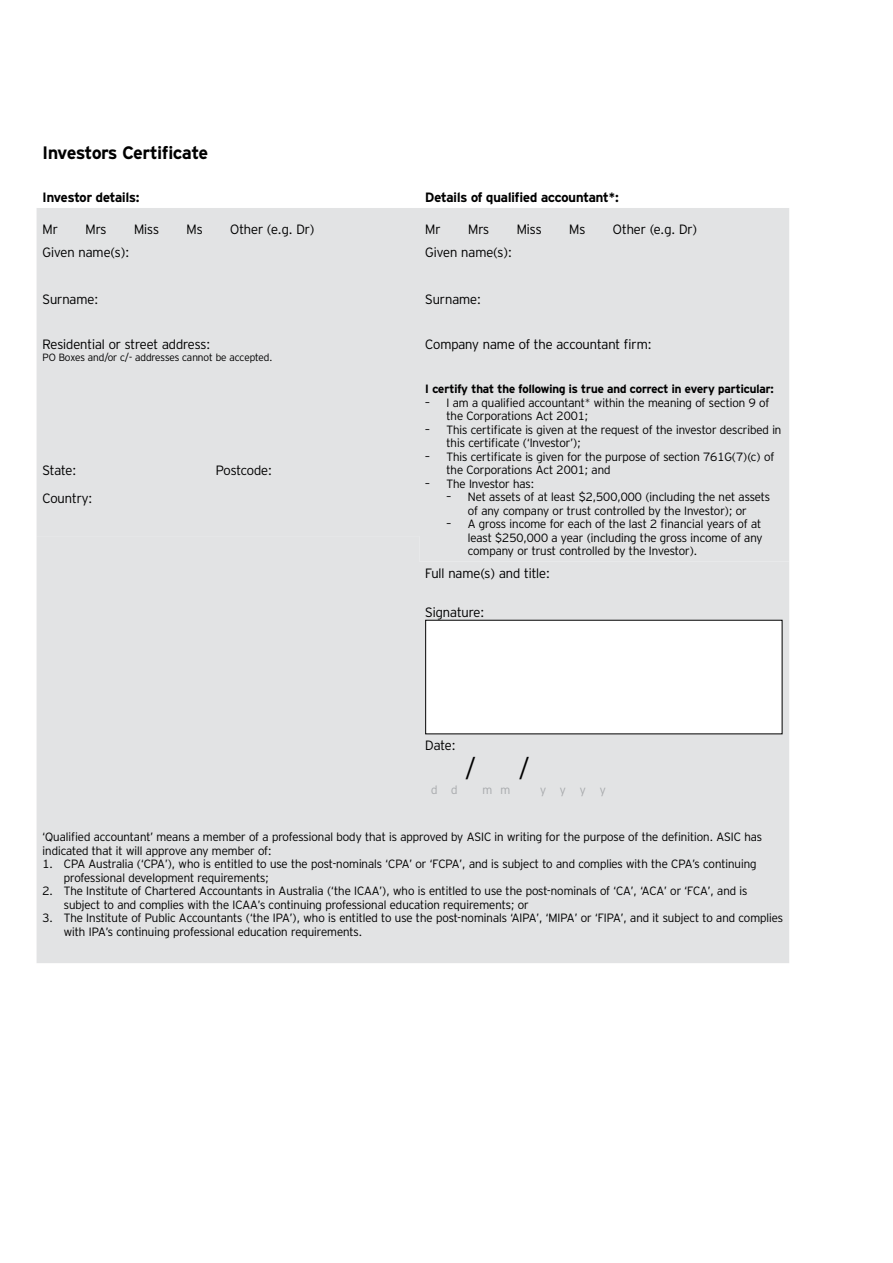
<style>
.page{position:relative;width:893px;height:1263px;background:#fff}
.page>*{position:absolute;margin:0;border:0;box-sizing:border-box;transform-origin:0 0}
.t1{font:300 25.5px "Invesco Interstate";color:#000}
.t2{font:700 18px "Invesco Interstate";letter-spacing:-.005em;color:#000}
.t3{font:300 13.5px "Invesco Interstate";color:#000}
.t4{font:700 13.5px "Invesco Interstate";color:#000}
.t5{font:300 12px/13.5px "Invesco Interstate";color:#000}
.t6{font:700 12px "Invesco Interstate";color:#000}
.t7{font:300 12px "Invesco Interstate";color:#a7a9ac}
.t8{font:300 10.5px "Invesco Interstate";letter-spacing:-.005em;color:#000}
</style>
<div class="page">
<div style="left:37px;top:208px;width:752px;height:328px;background:#e2e3e4"></div>
<div style="left:37px;top:536px;width:752px;height:427px;background:#e2e3e4"></div>
<div style="left:426px;top:620px;width:356px;height:114px;background:#fff"></div>
<h2 class="t2" style="left:43px;top:142px;width:167px">Investors Certificate</h2>
<p class="t4" style="left:43px;top:189px;width:99px">Investor details:</p>
<p class="t4" style="left:425px;top:189px;width:195px">Details of qualified accountant*:</p>
<p class="t3" style="left:43px;top:221px;width:17px">Mr</p>
<p class="t3" style="left:85px;top:221px;width:22px">Mrs</p>
<p class="t3" style="left:134px;top:221px;width:26px">Miss</p>
<p class="t3" style="left:187px;top:221px;width:18px">Ms</p>
<p class="t3" style="left:230px;top:221px;width:86px">Other (e.g. Dr)</p>
<p class="t3" style="left:425px;top:221px;width:17px">Mr</p>
<p class="t3" style="left:468px;top:221px;width:22px">Mrs</p>
<p class="t3" style="left:517px;top:221px;width:26px">Miss</p>
<p class="t3" style="left:569px;top:221px;width:18px">Ms</p>
<p class="t3" style="left:613px;top:221px;width:86px">Other (e.g. Dr)</p>
<p class="t3" style="left:43px;top:244px;width:88px">Given name(s):</p>
<p class="t3" style="left:425px;top:244px;width:88px">Given name(s):</p>
<p class="t3" style="left:43px;top:291px;width:57px">Surname:</p>
<p class="t3" style="left:425px;top:291px;width:57px">Surname:</p>
<p class="t3" style="left:43px;top:336px;width:169px">Residential or street address:</p>
<p class="t8" style="left:43px;top:351px;width:231px">PO Boxes and/or c/- addresses cannot be accepted.</p>
<p class="t3" style="left:425px;top:336px;width:228px">Company name of the accountant firm:</p>
<p class="t6" style="left:425px;top:382px;width:350px">I certify that the following is true and correct in every particular:</p>
<p class="t5" style="left:447px;top:396px;width:324px;text-indent:-21px">— I am a qualified accountant* within the meaning of section 9 of the Corporations Act 2001;</p>
<p class="t5" style="left:447px;top:423px;width:336px;text-indent:-21px">— This certificate is given at the request of the investor described in this certificate (‘Investor’);</p>
<p class="t5" style="left:447px;top:450px;width:329px;text-indent:-21px">— This certificate is given for the purpose of section 761G(7)(c) of the Corporations Act 2001; and</p>
<p class="t5" style="left:425px;top:477px;width:110px">— The Investor has:</p>
<p class="t5" style="left:447px;top:490px;width:325px;text-align:center">— Net assets of at least $2,500,000 (including the net assets of any company or trust controlled by the Investor); or</p>
<p class="t5" style="left:468px;top:517px;width:296px;text-align:justify;text-indent:-21px">— A gross income for each of the last 2 financial years of at least $250,000 a year (including the gross income of any company or trust controlled by the Investor).</p>
<p class="t3" style="left:43px;top:462px;width:35px">State:</p>
<p class="t3" style="left:216px;top:462px;width:58px">Postcode:</p>
<p class="t3" style="left:43px;top:490px;width:51px">Country:</p>
<p class="t3" style="left:425px;top:565px;width:126px">Full name(s) and title:</p>
<p class="t3" style="left:425px;top:604px;width:61px">Signature:</p>
<p class="t3" style="left:425px;top:737px;width:32px">Date:</p>
<h1 class="t1" style="left:465px;top:753px;width:12px">/</h1>
<h1 class="t1" style="left:519px;top:753px;width:12px">/</h1>
<p class="t7" style="left:431px;top:782px;width:28px">d d</p>
<p class="t7" style="left:483px;top:782px;width:29px">m m</p>
<p class="t7" style="left:540px;top:782px;width:67px">y y y y</p>
<p class="t5" style="left:43px;top:830px;width:721px">‘Qualified accountant’ means a member of a professional body that is approved by ASIC in writing for the purpose of the definition. ASIC has indicated that it will approve any member of:</p>
<p class="t5" style="left:64px;top:857px;width:694px;text-indent:-21px">1. CPA Australia (‘CPA’), who is entitled to use the post-nominals ‘CPA’ or ‘FCPA’, and is subject to and complies with the CPA’s continuing professional development requirements;</p>
<p class="t5" style="left:64px;top:884px;width:685px;text-indent:-21px">2. The Institute of Chartered Accountants in Australia (‘the ICAA’), who is entitled to use the post-nominals of ‘CA’, ‘ACA’ or ‘FCA’, and is subject to and complies with the ICAA’s continuing professional education requirements; or</p>
<p class="t5" style="left:64px;top:911px;width:721px;text-indent:-21px">3. The Institute of Public Accountants (‘the IPA’), who is entitled to use the post-nominals ‘AIPA’, ‘MIPA’ or ‘FIPA’, and it subject to and complies with IPA’s continuing professional education requirements.</p>
</div>
